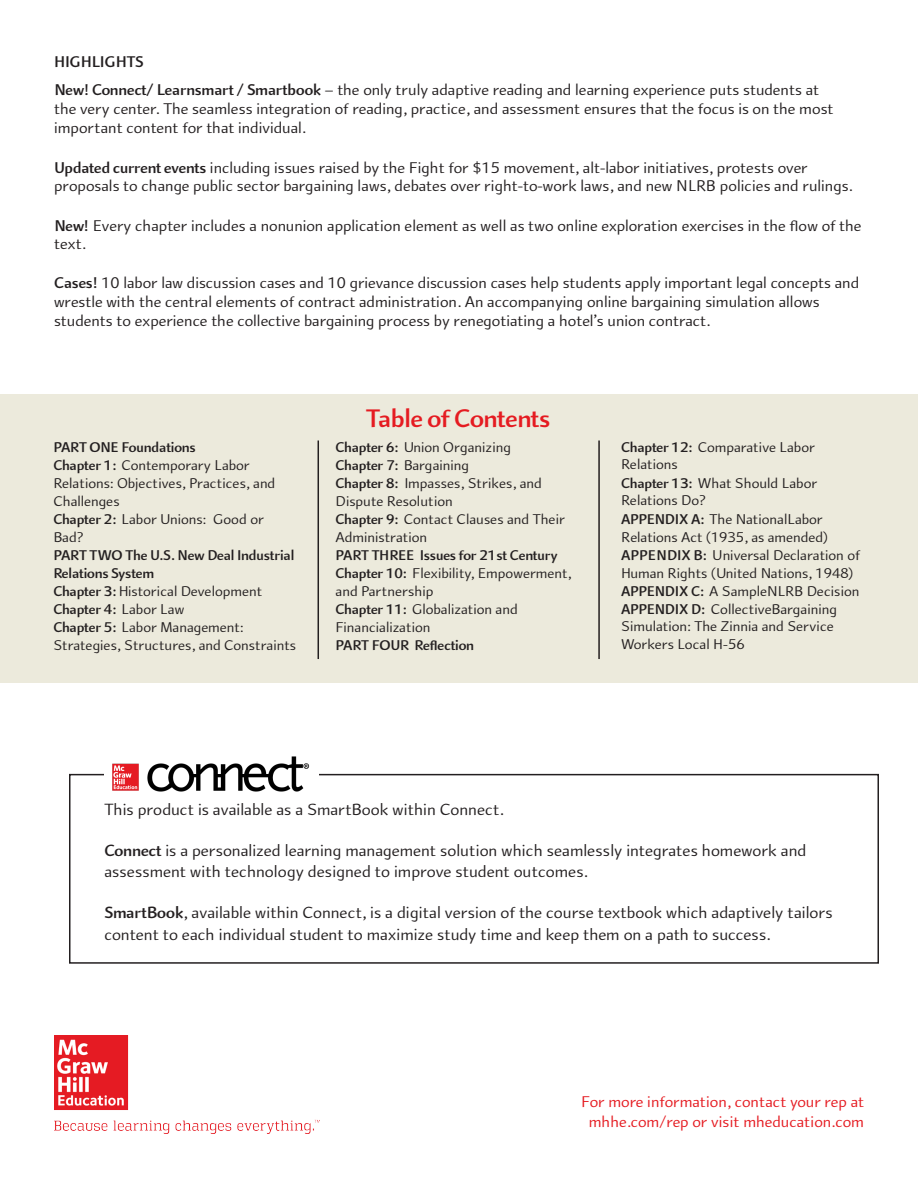
<style>
.page{position:relative;width:918px;height:1188px;background:#fff}
.page>*{position:absolute;margin:0;border:0;box-sizing:border-box;transform-origin:0 0}
.t1{font:700 27px "Arum Sans";letter-spacing:-.01em;color:#e51b21}
.t2{font:17.25px/20.7px "Arum Sans";color:#231f20}
.t3{font:16.5px/18px "Arum Sans";color:#231f20}
.t4{font:16.5px "Arum Sans";color:#e51b21}
.t5{font:15px/18px "Arum Sans";color:#231f20}
.t6{font:700 15px/18px "Arum Sans";letter-spacing:-.01em;color:#231f20}
.s1{font-weight:700}
.s2{font-weight:400}
</style>
<div class="page">
<div style="left:0;top:394px;width:918px;height:289px;background:#eceadc"></div>
<hr style="left:318px;top:441px;width:1px;height:218px;background:#231f20">
<hr style="left:598px;top:441px;width:2px;height:218px;background:#231f20">
<img style="left:54px;top:1035px;width:266px;height:98px">
<div style="left:69px;top:774px;width:810px;height:190px;border:2px solid #231f20"></div>
<div style="left:104px;top:752px;width:215px;height:46px;background:#fff"></div>
<img style="left:112px;top:756px;width:198px;height:36px">
<p class="t3" style="left:54px;top:48px;width:767px;line-height:28.5px"><span class="s1">HIGHLIGHTS<br>New! Connect/ Learnsmart / Smartbook</span> – the only truly adaptive reading and learning experience puts students at</p>
<p class="t3" style="left:54px;top:99px;width:781px;line-height:19.2px">the very center. The seamless integration of reading, practice, and assessment ensures that the focus is on the most important content for that individual.</p>
<p class="t3" style="left:54px;top:159px;width:800px"><span class="s1">Updated current events</span> including issues raised by the Fight for $15 movement, alt-labor initiatives, protests over proposals to change public sector bargaining laws, debates over right-to-work laws, and new NLRB policies and rulings.</p>
<p class="t3" style="left:54px;top:217px;width:809px"><span class="s1">New!</span> Every chapter includes a nonunion application element as well as two online exploration exercises in the flow of the text.</p>
<p class="t3" style="left:54px;top:274px;width:807px;line-height:18.9px"><span class="s1">Cases!</span> 10 labor law discussion cases and 10 grievance discussion cases help students apply important legal concepts and wrestle with the central elements of contract administration. An accompanying online bargaining simulation allows students to experience the collective bargaining process by renegotiating a hotel’s union contract.</p>
<p class="t6" style="left:53px;top:438px;width:144px">PART ONE Foundations</p>
<p class="t5" style="left:53px;top:456px;width:224px"><span class="s1">Chapter 1:</span> Contemporary Labor<br>Relations: Objectives, Practices, and<br>Challenges</p>
<p class="t5" style="left:53px;top:510px;width:212px"><span class="s1">Chapter 2:</span> Labor Unions: Good or<br>Bad?</p>
<p class="t6" style="left:53px;top:546px;width:242px">PART TWO The U.S. New Deal Industrial<br>Relations System</p>
<p class="t5" style="left:53px;top:582px;width:210px"><span class="s1">Chapter 3:</span> Historical Development</p>
<p class="t6" style="left:53px;top:600px;width:133px">Chapter 4: <span class="s2">Labor Law</span></p>
<p class="t5" style="left:53px;top:618px;width:244px"><span class="s1">Chapter 5:</span> Labor Management:<br>Strategies, Structures, and Constraints</p>
<p class="t1" style="left:366px;top:402px;width:186px">Table of Contents</p>
<p class="t5" style="left:336px;top:438px;width:177px"><span class="s1">Chapter 6:</span> Union Organizing</p>
<p class="t5" style="left:336px;top:456px;width:135px"><span class="s1">Chapter 7:</span> Bargaining</p>
<p class="t5" style="left:336px;top:474px;width:208px"><span class="s1">Chapter 8:</span> Impasses, Strikes, and<br>Dispute Resolution</p>
<p class="t5" style="left:336px;top:510px;width:231px"><span class="s1">Chapter 9:</span> Contact Clauses and Their<br>Administration</p>
<p class="t6" style="left:336px;top:546px;width:224px">PART THREE Issues for 21st Century</p>
<p class="t5" style="left:336px;top:564px;width:237px"><span class="s1">Chapter 10:</span> Flexibility, Empowerment, and Partnership</p>
<p class="t5" style="left:336px;top:600px;width:184px"><span class="s1">Chapter 11:</span> Globalization and<br>Financialization</p>
<p class="t6" style="left:336px;top:636px;width:140px">PART FOUR Reflection</p>
<p class="t5" style="left:621px;top:438px;width:240px"><span class="s1">Chapter 12:</span> Comparative Labor<br>Relations<br><span class="s1">Chapter 13:</span> What Should Labor<br>Relations Do?<br><span class="s1">APPENDIX A:</span> The NationalLabor<br>Relations Act (1935, as amended)<br><span class="s1">APPENDIX B:</span> Universal Declaration of<br>Human Rights (United Nations, 1948)<br><span class="s1">APPENDIX C:</span> A SampleNLRB Decision<br><span class="s1">APPENDIX D:</span> CollectiveBargaining<br>Simulation: The Zinnia and Service<br>Workers Local H-56</p>
<p class="t2" style="left:104px;top:799px;width:401px">This product is available as a SmartBook within Connect.</p>
<p class="t2" style="left:104px;top:841px;width:704px"><span class="s1">Connect</span> is a personalized learning management solution which seamlessly integrates homework and assessment with technology designed to improve student outcomes.</p>
<p class="t2" style="left:104px;top:902px;width:730px;line-height:21.6px"><span class="s1">SmartBook</span>, available within Connect, is a digital version of the course textbook which adaptively tailors content to each individual student to maximize study time and keep them on a path to success.</p>
<p class="t4" style="left:581px;top:1092px;width:284px">For more information, contact your rep at</p>
<p class="t4" style="left:589px;top:1112px;width:277px">mhhe.com/rep or visit mheducation.com</p>
</div>
